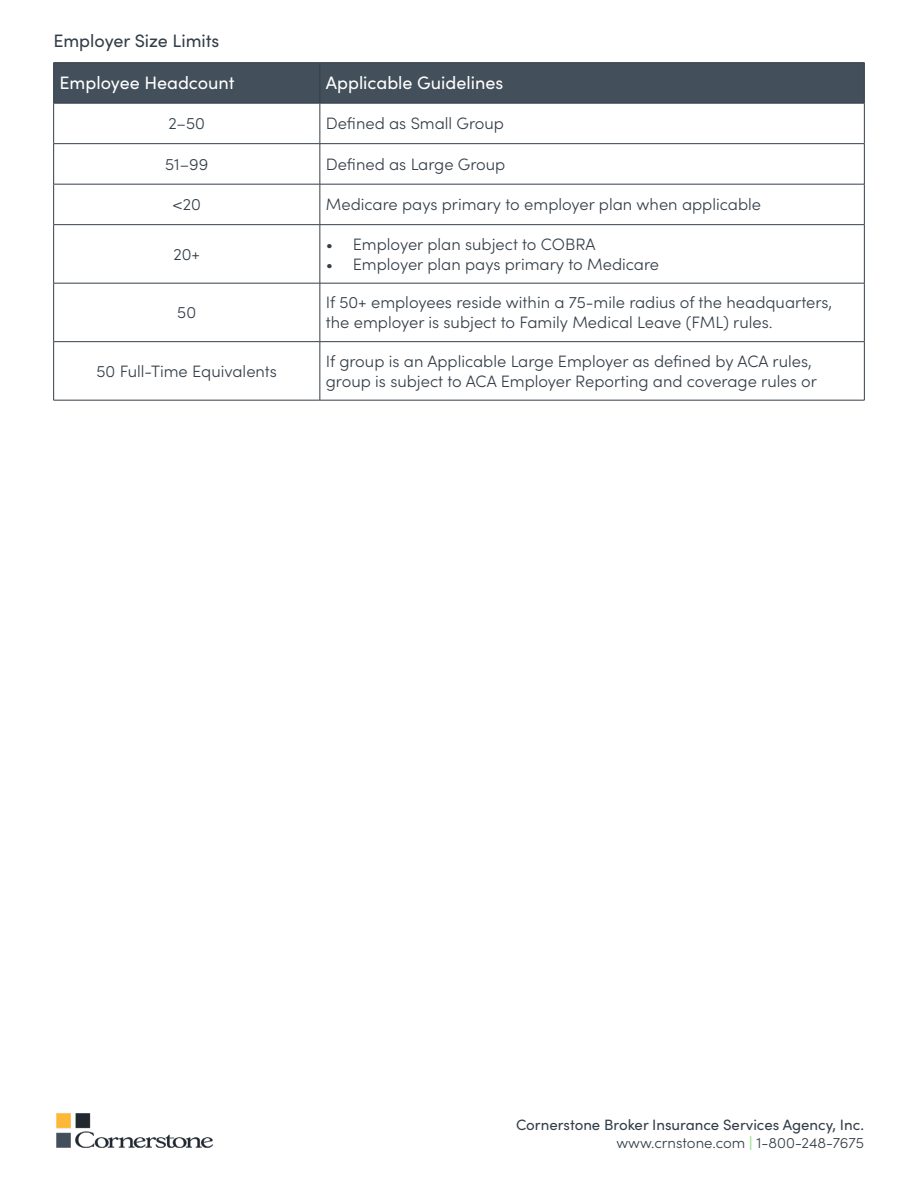
<style>
.page{position:relative;width:918px;height:1188px;background:#fff}
.page>*{position:absolute;margin:0;border:0;box-sizing:border-box;transform-origin:0 0}
.t1{font:18px "Sofia Pro";color:#fff}
.t2{font:18px "Sofia Pro";color:#343e48}
.t3{font:300 16.5px/19.8px "Sofia Pro";color:#343e48}
.t4{font:15px/18px "Sofia Pro";color:#343e48;text-align:right}
.s1{font-weight:300}
.s2{font-weight:700;color:#96dc81}
</style>
<div class="page">
<img style="left:56px;top:1113px;width:158px;height:35px">
<div style="left:54px;top:63px;width:810px;height:40px;background:#434f5a"></div>
<hr style="left:53px;top:103px;width:1px;height:40px;background:#343e48">
<hr style="left:320px;top:103px;width:1px;height:40px;background:#343e48">
<hr style="left:864px;top:103px;width:1px;height:40px;background:#343e48">
<hr style="left:53px;top:143px;width:267px;height:1px;background:#343e48">
<hr style="left:53px;top:144px;width:1px;height:40px;background:#343e48">
<hr style="left:320px;top:143px;width:545px;height:1px;background:#343e48">
<hr style="left:320px;top:144px;width:1px;height:40px;background:#343e48">
<hr style="left:864px;top:144px;width:1px;height:40px;background:#343e48">
<hr style="left:53px;top:184px;width:267px;height:1px;background:#343e48">
<hr style="left:53px;top:184px;width:1px;height:40px;background:#343e48">
<hr style="left:320px;top:184px;width:545px;height:1px;background:#343e48">
<hr style="left:320px;top:184px;width:1px;height:40px;background:#343e48">
<hr style="left:864px;top:184px;width:1px;height:40px;background:#343e48">
<hr style="left:53px;top:224px;width:267px;height:1px;background:#343e48">
<hr style="left:53px;top:225px;width:1px;height:58px;background:#343e48">
<hr style="left:320px;top:224px;width:545px;height:1px;background:#343e48">
<hr style="left:320px;top:225px;width:1px;height:58px;background:#343e48">
<hr style="left:864px;top:225px;width:1px;height:58px;background:#343e48">
<hr style="left:53px;top:283px;width:267px;height:1px;background:#343e48">
<hr style="left:53px;top:283px;width:1px;height:58px;background:#343e48">
<hr style="left:320px;top:283px;width:545px;height:1px;background:#343e48">
<hr style="left:320px;top:283px;width:1px;height:58px;background:#343e48">
<hr style="left:864px;top:283px;width:1px;height:58px;background:#343e48">
<hr style="left:53px;top:341px;width:267px;height:1px;background:#343e48">
<hr style="left:53px;top:342px;width:1px;height:58px;background:#343e48">
<hr style="left:320px;top:341px;width:545px;height:1px;background:#343e48">
<hr style="left:320px;top:342px;width:1px;height:58px;background:#343e48">
<hr style="left:864px;top:342px;width:1px;height:58px;background:#343e48">
<hr style="left:53px;top:400px;width:267px;height:1px;background:#343e48">
<hr style="left:320px;top:400px;width:545px;height:1px;background:#343e48">
<hr style="left:53px;top:62px;width:267px;height:1px;background:#343e48">
<hr style="left:53px;top:63px;width:1px;height:40px;background:#343e48">
<hr style="left:320px;top:62px;width:545px;height:1px;background:#343e48">
<hr style="left:320px;top:63px;width:1px;height:40px;background:#343e48">
<hr style="left:864px;top:63px;width:1px;height:40px;background:#343e48">
<hr style="left:53px;top:103px;width:267px;height:1px;background:#343e48">
<hr style="left:320px;top:103px;width:545px;height:1px;background:#343e48">
<p class="t2" style="left:53px;top:28px;width:167px">Employer Size Limits</p>
<p class="t1" style="left:60px;top:70px;width:177px">Employee Headcount</p>
<p class="t1" style="left:326px;top:70px;width:179px">Applicable Guidelines</p>
<p class="t3" style="left:169px;top:113px;width:38px">2–50</p>
<p class="t3" style="left:326px;top:113px;width:180px">Defined as Small Group</p>
<p class="t3" style="left:165px;top:153px;width:44px">51–99</p>
<p class="t3" style="left:326px;top:153px;width:181px">Defined as Large Group</p>
<p class="t3" style="left:172px;top:194px;width:30px">&lt;20</p>
<p class="t3" style="left:326px;top:194px;width:437px">Medicare pays primary to employer plan when applicable</p>
<p class="t3" style="left:173px;top:243px;width:28px">20+</p>
<p class="t3" style="left:326px;top:233px;width:271px">• Employer plan subject to COBRA</p>
<p class="t3" style="left:326px;top:253px;width:335px">• Employer plan pays primary to Medicare</p>
<p class="t3" style="left:177px;top:302px;width:20px">50</p>
<p class="t3" style="left:326px;top:292px;width:508px">If 50+ employees reside within a 75-mile radius of the headquarters, the employer is subject to Family Medical Leave (FML) rules.</p>
<p class="t3" style="left:97px;top:360px;width:182px">50 Full-Time Equivalents</p>
<p class="t3" style="left:326px;top:350px;width:493px">If group is an Applicable Large Employer as defined by ACA rules, group is subject to ACA Employer Reporting and coverage rules or</p>
<p class="t4" style="left:516px;top:1115px;width:349px">Cornerstone Broker Insurance Services Agency, Inc. <span class="s1">www.crnstone.com</span> <span class="s2">|</span> <span class="s1">1-800-248-7675</span></p>
</div>
